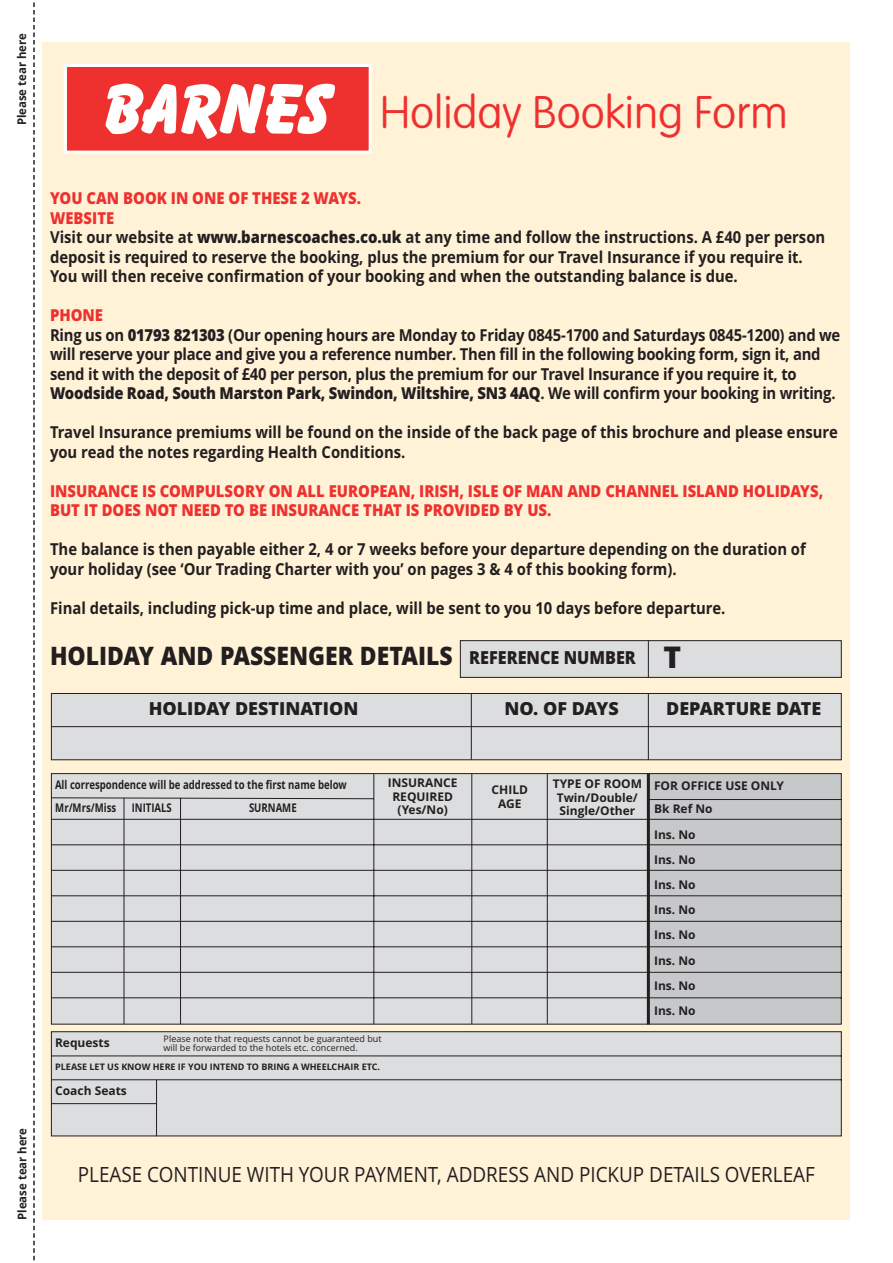
<style>
.page{position:relative;width:893px;height:1263px;background:#fff}
.page>*{position:absolute;margin:0;border:0;box-sizing:border-box;transform-origin:0 0}
.t1{font:100 45px "VAG Rounded";color:#ee312f}
.t2{font:800 25.5px "Open Sans";color:#231f20;scale:.9 1}
.t3{font:21px "Open Sans";color:#231f20;scale:.9 1}
.t4{font:800 18px "Open Sans";color:#231f20}
.t5{font:700 16.5px/19.5px "Open Sans";color:#231f20;scale:.9 1}
.t6{font:800 16.5px/19.5px "Open Sans";color:#ee312f;scale:.9 1}
.t7{font:700 12px/25.2px "Open Sans";color:#231f20;text-align:center}
.t8{font:700 12px "Open Sans";color:#231f20;scale:.8 1}
.t9{font:700 12px "Open Sans";color:#231f20;scale:.95 1}
.t10{font:9px/9px "Open Sans";color:#231f20}
.t11{font:700 9px "Open Sans";color:#231f20}
.s1{font-family:"Balloon D Extr";font-weight:700;font-size:75px;color:#fff}
.s2{font-weight:800;color:#ee312f}
.s3{font-weight:800}
.s4{font-size:18px}
.s5{font-size:30px}
</style>
<div class="page">
<div style="left:43px;top:43px;width:807px;height:1177px;background:#fff2d7"></div>
<div style="left:67px;top:67px;width:302px;height:84px;background:#ee312f"></div>
<div style="left:64px;top:64px;width:308px;height:90px;border:3px solid #fff"></div>
<div style="left:460px;top:641px;width:381px;height:36px;background:#dcddde"></div>
<div style="left:460px;top:640px;width:382px;height:38px;border:1px solid #231f20"></div>
<hr style="left:648px;top:640px;width:1px;height:37px;background:#231f20">
<div style="left:51px;top:693px;width:790px;height:67px;background:#dcddde"></div>
<div style="left:51px;top:693px;width:791px;height:67px;border:1px solid #231f20"></div>
<hr style="left:51px;top:726px;width:791px;height:1px;background:#231f20">
<hr style="left:471px;top:694px;width:1px;height:66px;background:#231f20">
<hr style="left:648px;top:694px;width:1px;height:66px;background:#231f20">
<svg style="left:50px;top:773px;width:792px;height:252px;background:#cecfd0"></svg>
<hr style="left:647px;top:773px;width:3px;height:252px;background:#231f20">
<hr style="left:471px;top:774px;width:1px;height:250px;background:#231f20">
<hr style="left:547px;top:774px;width:1px;height:250px;background:#231f20">
<hr style="left:124px;top:798px;width:1px;height:226px;background:#231f20">
<hr style="left:180px;top:798px;width:1px;height:226px;background:#231f20">
<svg style="left:50px;top:1031px;width:792px;height:106px;background:#d4d5d6"></svg>
<hr style="left:156px;top:1080px;width:1px;height:56px;background:#231f20">
<svg style="left:33px;top:2px;width:2px;height:1259px"></svg>
<p class="t9" style="left:17px;top:125px;width:99px;rotate:-90deg">Please tear here</p>
<h1 class="t1" style="left:104px;top:94px;width:685px"><span class="s1">BARNES</span> Holiday Booking Form</h1>
<p class="t5" style="left:50px;top:190px;width:863px"><span class="s2">YOU CAN BOOK IN ONE OF THESE 2 WAYS.<br>WEBSITE<br></span>Visit our website at <span class="s3">www.barnescoaches.co.uk</span> at any time and follow the instructions. A £40 per person deposit is required to reserve the booking, plus the premium for our Travel Insurance if you require it.<br>You will then receive confirmation of your booking and when the outstanding balance is due.</p>
<p class="t5" style="left:50px;top:307px;width:880px"><span class="s2">PHONE<br></span>Ring us on <span class="s3">01793 821303</span> (Our opening hours are Monday to Friday 0845-1700 and Saturdays 0845-1200) and we will reserve your place and give you a reference number. Then fill in the following booking form, sign it, and send it with the deposit of £40 per person, plus the premium for our Travel Insurance if you require it, to <span class="s3">Woodside Road, South Marston Park, Swindon, Wiltshire, SN3 4AQ</span>. We will confirm your booking in writing.</p>
<p class="t5" style="left:50px;top:424px;width:877px">Travel Insurance premiums will be found on the inside of the back page of this brochure and please ensure you read the notes regarding Health Conditions.</p>
<p class="t6" style="left:50px;top:481px;width:861px">INSURANCE IS COMPULSORY ON ALL EUROPEAN, IRISH, ISLE OF MAN AND CHANNEL ISLAND HOLIDAYS,<br>BUT IT DOES NOT NEED TO BE INSURANCE THAT IS PROVIDED BY US.</p>
<p class="t5" style="left:50px;top:541px;width:841px">The balance is then payable either 2, 4 or 7 weeks before your departure depending on the duration of your holiday (see ‘Our Trading Charter with you’ on pages 3 &amp; 4 of this booking form).</p>
<p class="t5" style="left:50px;top:600px;width:752px">Final details, including pick-up time and place, will be sent to you 10 days before departure.</p>
<h2 class="t2" style="left:50px;top:641px;width:703px">HOLIDAY AND PASSENGER DETAILS <span class="s4">REFERENCE NUMBER</span> <span class="s5">T</span></h2>
<p class="t4" style="left:149px;top:698px;width:211px">HOLIDAY DESTINATION</p>
<p class="t4" style="left:504px;top:698px;width:116px">NO. OF DAYS</p>
<p class="t4" style="left:666px;top:698px;width:156px">DEPARTURE DATE</p>
<p class="t9" style="left:17px;top:1220px;width:99px;rotate:-90deg">Please tear here</p>
<p class="t7" style="left:388px;top:777px;width:71px;line-height:13.5px">INSURANCE<br>REQUIRED (Yes/No)</p>
<p class="t7" style="left:492px;top:785px;width:38px;line-height:13.5px">CHILD<br>AGE</p>
<p class="t7" style="left:553px;top:778px;width:91px;line-height:13.5px">TYPE OF ROOM<br>Twin/Double/<br>Single/Other</p>
<p class="t8" style="left:55px;top:779px;width:366px">All correspondence will be addressed to the first name below</p>
<p class="t7" style="left:654px;top:775px;width:132px;line-height:23.4px;text-align:left">FOR OFFICE USE ONLY<br>Bk Ref No</p>
<p class="t7" style="left:654px;top:823px;width:43px;text-align:justify">Ins. No Ins. No Ins. No Ins. No Ins. No Ins. No Ins. No Ins. No</p>
<p class="t8" style="left:55px;top:803px;width:78px">Mr/Mrs/Miss</p>
<p class="t8" style="left:132px;top:803px;width:52px">INITIALS</p>
<p class="t8" style="left:249px;top:803px;width:61px">SURNAME</p>
<p class="t10" style="left:164px;top:1035px;width:219px">Please note that requests cannot be guaranteed but will be forwarded to the hotels etc. concerned.</p>
<p class="t11" style="left:55px;top:1063px;width:326px">PLEASE LET US KNOW HERE IF YOU INTEND TO BRING A WHEELCHAIR ETC.</p>
<p class="t7" style="left:55px;top:1031px;width:56px">Requests</p>
<p class="t7" style="left:55px;top:1079px;width:73px">Coach Seats</p>
<p class="t3" style="left:78px;top:1166px;width:820px">PLEASE CONTINUE WITH YOUR PAYMENT, ADDRESS AND PICKUP DETAILS OVERLEAF</p>
</div>
